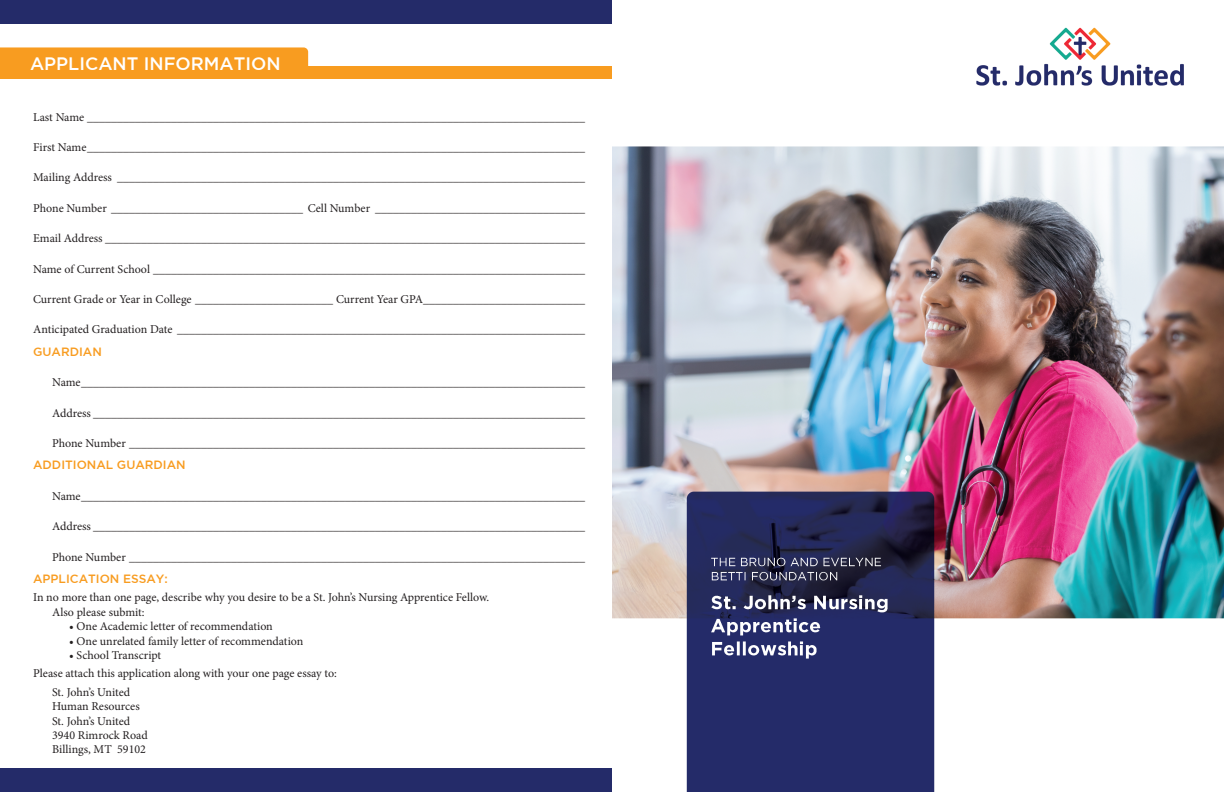
<style>
.page{position:relative;width:1224px;height:792px;background:#fff}
.page>*{position:absolute;margin:0;border:0;box-sizing:border-box;transform-origin:0 0}
.t1{font:500 18px "Gotham";color:#fff}
.t2{font:12px "Minion Pro";letter-spacing:-.005em;color:#231f20}
.t3{font:500 12px "Gotham";color:#f89c20}
</style>
<div class="page">
<div style="left:0;top:0;width:612px;height:23px;background:#242b69"></div>
<div style="left:0;top:769px;width:612px;height:23px;background:#242b69"></div>
<img style="left:612px;top:27px;width:612px;height:765px">
<div style="left:0;top:47px;width:308px;height:20px;background:#f89c20"></div>
<div style="left:0;top:67px;width:612px;height:12px;background:#f89c20"></div>
<p class="t1" style="left:30px;top:53px;width:252px">APPLICANT INFORMATION</p>
<p class="t2" style="left:33px;top:109px;width:553px">Last Name ___________________________________________________________________________________</p>
<p class="t2" style="left:33px;top:139px;width:553px">First Name___________________________________________________________________________________</p>
<p class="t2" style="left:33px;top:169px;width:553px">Mailing Address ______________________________________________________________________________</p>
<p class="t2" style="left:33px;top:200px;width:554px">Phone Number ________________________________ Cell Number ___________________________________</p>
<p class="t2" style="left:33px;top:230px;width:553px">Email Address ________________________________________________________________________________</p>
<p class="t2" style="left:33px;top:261px;width:553px">Name of Current School ________________________________________________________________________</p>
<p class="t2" style="left:33px;top:291px;width:553px">Current Grade or Year in College _______________________ Current Year GPA___________________________</p>
<p class="t2" style="left:33px;top:321px;width:553px">Anticipated Graduation Date ____________________________________________________________________</p>
<p class="t3" style="left:33px;top:345px;width:70px">GUARDIAN</p>
<p class="t2" style="left:52px;top:374px;width:535px">Name____________________________________________________________________________________</p>
<p class="t2" style="left:52px;top:405px;width:535px">Address __________________________________________________________________________________</p>
<p class="t2" style="left:52px;top:435px;width:535px">Phone Number ____________________________________________________________________________</p>
<p class="t3" style="left:33px;top:458px;width:154px">ADDITIONAL GUARDIAN</p>
<p class="t2" style="left:52px;top:488px;width:535px">Name____________________________________________________________________________________</p>
<p class="t2" style="left:52px;top:518px;width:535px">Address __________________________________________________________________________________</p>
<p class="t2" style="left:52px;top:549px;width:535px">Phone Number ____________________________________________________________________________</p>
<p class="t3" style="left:33px;top:572px;width:136px">APPLICATION ESSAY:</p>
<p class="t2" style="left:33px;top:589px;width:458px">In no more than one page, describe why you desire to be a St. John’s Nursing Apprentice Fellow.</p>
<p class="t2" style="left:52px;top:604px;width:94px">Also please submit:</p>
<p class="t2" style="left:69px;top:618px;width:205px">• One Academic letter of recommendation</p>
<p class="t2" style="left:69px;top:633px;width:236px">• One unrelated family letter of recommendation</p>
<p class="t2" style="left:69px;top:647px;width:94px">• School Transcript</p>
<p class="t2" style="left:33px;top:665px;width:305px">Please attach this application along with your one page essay to:</p>
<p class="t2" style="left:52px;top:684px;width:80px">St. John’s United</p>
<p class="t2" style="left:52px;top:698px;width:89px">Human Resources</p>
<p class="t2" style="left:52px;top:713px;width:80px">St. John’s United</p>
<p class="t2" style="left:52px;top:727px;width:97px">3940 Rimrock Road</p>
<p class="t2" style="left:52px;top:741px;width:95px">Billings, MT 59102</p>
</div>
